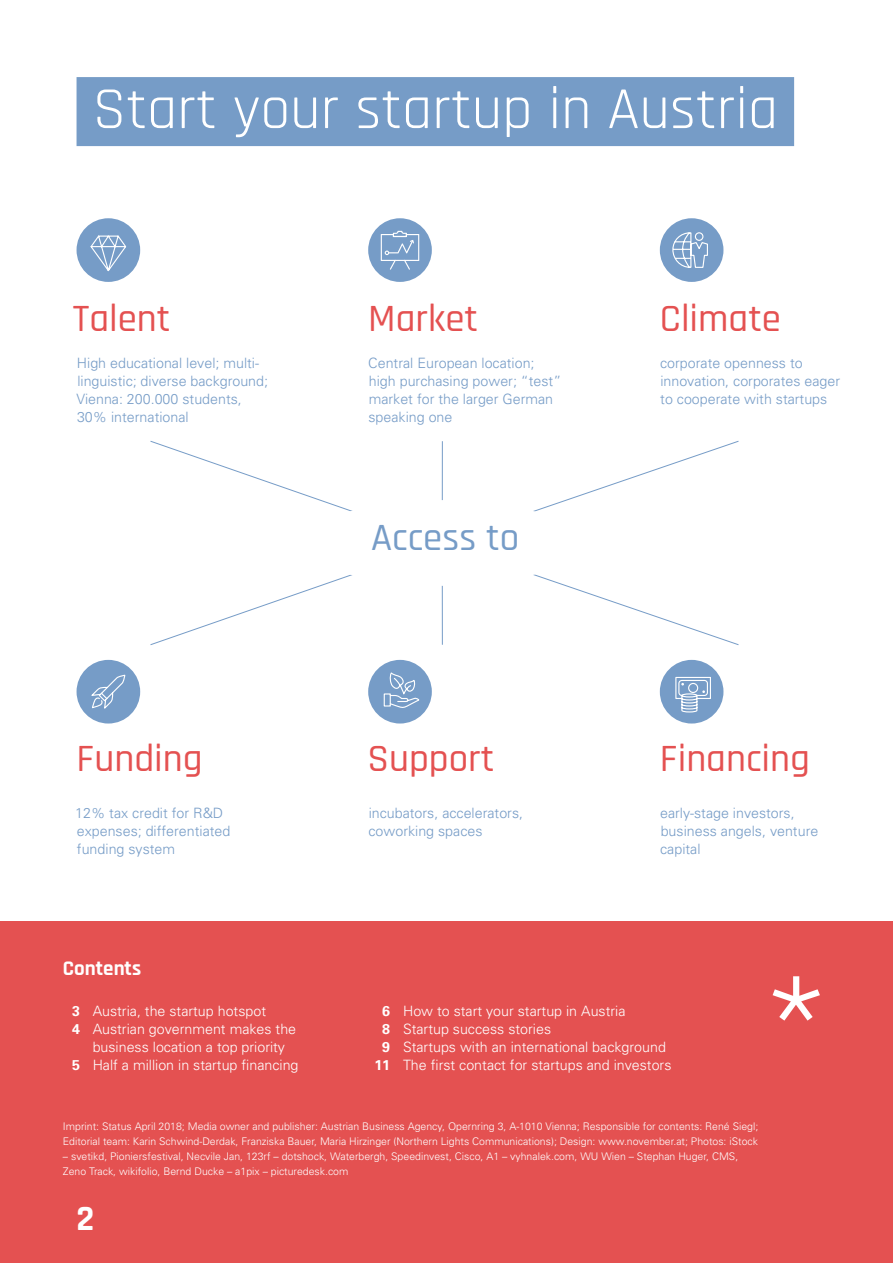
<style>
.page{position:relative;width:893px;height:1263px;background:#fff}
.page>*{position:absolute;margin:0;border:0;box-sizing:border-box;transform-origin:0 0}
.t1{font:60px "Rajdhani";color:#fff}
.t2{font:500 39px "Rajdhani";color:#e45151}
.t3{font:500 39px "Rajdhani";color:#769cc7}
.t4{font:700 36px "Rajdhani";color:#fff}
.t5{font:700 21px "Rajdhani";color:#fff}
.t6{font:300 14.25px/18px "Univers";color:#769cc7}
.t7{font:300 14.25px/18px "Univers";color:#fff}
.t8{font:700 14.25px/18px "Univers";color:#fff}
.t9{font:300 10.5px/15px "Univers";color:#fff}
</style>
<div class="page">
<svg style="left:150px;top:440px;width:589px;height:205px"></svg>
<hr style="left:442px;top:543px;width:1px;height:102px;background:#769cc7">
<div style="left:306px;top:500px;width:273px;height:86px;background:#fff;border-radius:50%"></div>
<div style="left:77px;top:218px;width:63px;height:64px;background:#769cc7;border-radius:50%"></div>
<svg style="left:90px;top:235px;width:37px;height:37px"></svg>
<div style="left:368px;top:218px;width:64px;height:64px;background:#769cc7;border-radius:50%"></div>
<svg style="left:381px;top:231px;width:38px;height:39px"></svg>
<div style="left:660px;top:218px;width:63px;height:64px;background:#769cc7;border-radius:50%"></div>
<svg style="left:672px;top:232px;width:36px;height:36px"></svg>
<div style="left:77px;top:660px;width:63px;height:63px;background:#769cc7;border-radius:50%"></div>
<svg style="left:91px;top:675px;width:35px;height:34px"></svg>
<div style="left:368px;top:660px;width:64px;height:63px;background:#769cc7;border-radius:50%"></div>
<div style="left:384px;top:693px;width:7px;height:13px;border:1px solid #fff"></div>
<svg style="left:389px;top:672px;width:31px;height:36px"></svg>
<div style="left:660px;top:660px;width:63px;height:63px;background:#769cc7;border-radius:50%"></div>
<svg style="left:675px;top:676px;width:36px;height:37px"></svg>
<div style="left:0;top:922px;width:893px;height:341px;background:#e45151"></div>
<svg style="left:773px;top:976px;width:47px;height:44px"></svg>
<div style="left:77px;top:77px;width:717px;height:69px;background:#769cc7"></div>
<h1 class="t1" style="left:93px;top:75px;width:687px">Start your startup in Austria</h1>
<h2 class="t2" style="left:73px;top:296px;width:99px">Talent</h2>
<h3 class="t6" style="left:77px;top:353px;width:193px">High educational level; multi&shy;linguistic; diverse background;<br>Vienna: 200.000 students,<br>30% international</h3>
<h2 class="t2" style="left:368px;top:296px;width:111px">Market</h2>
<h3 class="t6" style="left:368px;top:353px;width:195px">Central European location; high purchasing power; “test” market for the larger German speaking one</h3>
<h2 class="t3" style="left:371px;top:515px;width:150px">Access to</h2>
<h2 class="t2" style="left:660px;top:296px;width:123px">Climate</h2>
<h3 class="t6" style="left:660px;top:353px;width:181px">corporate openness to innovation, corporates eager to cooperate with startups</h3>
<h2 class="t2" style="left:77px;top:736px;width:128px">Funding</h2>
<h3 class="t6" style="left:75px;top:803px;width:157px">12% tax credit for R&amp;D expenses; differentiated funding system</h3>
<h3 class="t5" style="left:63px;top:955px;width:80px">Contents</h3>
<h3 class="t7" style="left:93px;top:1001px;width:207px">Austria, the startup hotspot<br>Austrian government makes the business location a top priority<br>Half a million in startup financing</h3>
<h3 class="t8" style="left:72px;top:1001px;width:9px">3<br>4</h3>
<h3 class="t8" style="left:72px;top:1055px;width:9px">5</h3>
<h2 class="t2" style="left:367px;top:736px;width:129px">Support</h2>
<h3 class="t6" style="left:368px;top:803px;width:156px">incubators, accelerators, coworking spaces</h3>
<h2 class="t2" style="left:660px;top:736px;width:152px">Financing</h2>
<h3 class="t6" style="left:660px;top:803px;width:160px">early-stage investors, business angels, venture capital</h3>
<h3 class="t8" style="left:374px;top:1001px;width:17px;text-align:center">6<br>8<br>9<br>11</h3>
<h3 class="t7" style="left:403px;top:1001px;width:270px">How to start your startup in Austria Startup success stories<br>Startups with an international background The first contact for startups and investors</h3>
<p class="t9" style="left:63px;top:1119px;width:697px">Imprint: Status April 2018; Media owner and publisher: Austrian Business Agency, Opernring 3, A-1010 Vienna; Responsible for contents: René Siegl;<br>Editorial team: Karin Schwind-Derdak, Franziska Bauer, Maria Hirzinger (Northern Lights Communications); Design: www.november.at; Photos: iStock</p>
<p class="t9" style="left:63px;top:1149px;width:677px">– svetikd, Pioniersfestival, Necvile Jan, 123rf – dotshock, Waterbergh, Speedinvest, Cisco, A1 – vyhnalek.com, WU Wien – Stephan Huger, CMS,<br>Zeno Track, wikifolio, Bernd Ducke – a1pix – picturedesk.com</p>
<h3 class="t4" style="left:77px;top:1196px;width:19px">2</h3>
</div>
